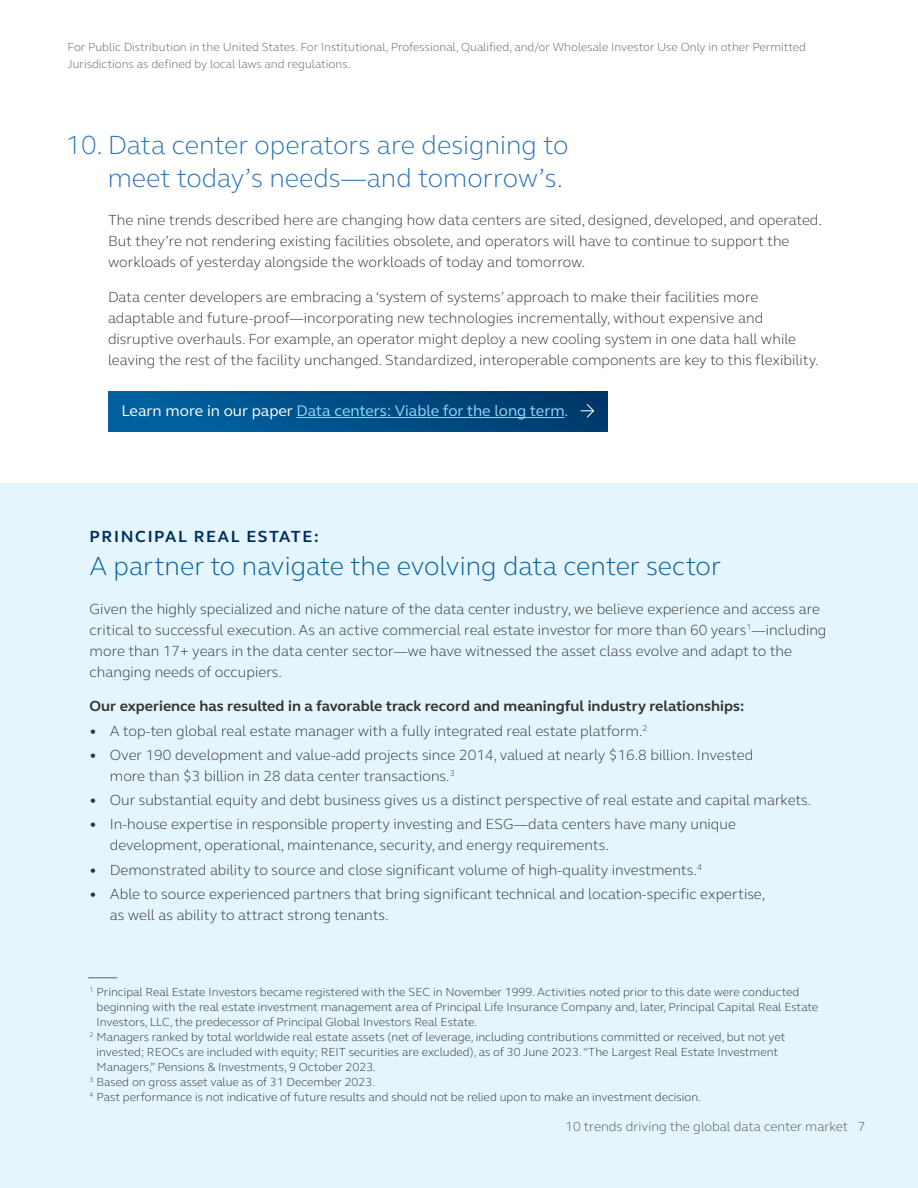
<style>
.page{position:relative;width:918px;height:1188px;background:#fff}
.page>*{position:absolute;margin:0;border:0;box-sizing:border-box;transform-origin:0 0}
.Subhead_1{font:300 27px/33px "FS Elliot Pro";color:#2b75bb;text-align:right}
.Subhead_1-2{font:300 27px "FS Elliot Pro";color:#005f9e}
.Preheader{font:700 16.5px "FS Elliot Pro";letter-spacing:.1em;color:#002d5b}
._10_14_paragraph{font:15.75px "FS Elliot Pro";color:#94d8fa}
._10_14_paragraph-2{font:300 15px/21px "FS Elliot Pro";color:#343433}
._10_14_paragraph-3{font:700 15px "FS Elliot Pro";color:#343433}
.t1{font:300 13.5px "FS Elliot Pro";color:#575453}
.Default_footnotes_sources{font:300 12px/15px "FS Elliot Pro";color:#343433}
.t2{font:300 12px/16.5px "FS Elliot Pro";color:#626267}
.s1{color:#fff}
.s2{color:#97d7f6}
</style>
<div class="page">
<div style="left:108px;top:392px;width:500px;height:39px;background:linear-gradient(to right,#0064a4,#01396a)"></div>
<hr style="left:297px;top:417px;width:268px;height:1px;background:#94d8fa">
<svg style="left:580px;top:403px;width:15px;height:15px"></svg>
<div style="left:0;top:484px;width:918px;height:704px;background:#e4f5fd"></div>
<svg style="left:88px;top:977px;width:29px;height:1px"></svg>
<p class="t2" style="left:68px;top:38px;width:740px">For Public Distribution in the United States. For Institutional, Professional, Qualified, and/or Wholesale Investor Use Only in other Permitted<br>Jurisdictions as defined by local laws and regulations.</p>
<h1 class="Subhead_1" style="left:66px;top:127px;width:504px">10. Data center operators are designing to meet today’s needs—and tomorrow’s.</h1>
<p class="_10_14_paragraph-2" style="left:108px;top:209px;width:716px">The nine trends described here are changing how data centers are sited, designed, developed, and operated.<br>But they’re not rendering existing facilities obsolete, and operators will have to continue to support the workloads of yesterday alongside the workloads of today and tomorrow.</p>
<p class="_10_14_paragraph-2" style="left:108px;top:286px;width:712px">Data center developers are embracing a ‘system of systems’ approach to make their facilities more adaptable and future-proof—incorporating new technologies incrementally, without expensive and disruptive overhauls. For example, an operator might deploy a new cooling system in one data hall while leaving the rest of the facility unchanged. Standardized, interoperable components are key to this flexibility.</p>
<p class="_10_14_paragraph" style="left:122px;top:400px;width:449px"><span class="s1">Learn more in our paper</span> Data centers: Viable for the long term<span class="s2">.</span></p>
<h1 class="Preheader" style="left:90px;top:525px;width:231px">PRINCIPAL REAL ESTATE:</h1>
<h1 class="Subhead_1-2" style="left:90px;top:547px;width:633px">A partner to navigate the evolving data center sector</h1>
<p class="_10_14_paragraph-2" style="left:90px;top:598px;width:738px">Given the highly specialized and niche nature of the data center industry, we believe experience and access are critical to successful execution. As an active commercial real estate investor for more than 60 years<sup>1</sup>—including more than 17+ years in the data center sector—we have witnessed the asset class evolve and adapt to the changing needs of occupiers.</p>
<p class="_10_14_paragraph-3" style="left:90px;top:696px;width:656px">Our experience has resulted in a favorable track record and meaningful industry relationships:</p>
<p class="_10_14_paragraph-2" style="left:90px;top:720px;width:559px">• A top-ten global real estate manager with a fully integrated real estate platform.<sup>2</sup></p>
<p class="_10_14_paragraph-2" style="left:110px;top:744px;width:645px;text-indent:-20px">• Over 190 development and value-add projects since 2014, valued at nearly $16.8 billion. Invested more than $3 billion in 28 data center transactions.<sup>3</sup></p>
<p class="_10_14_paragraph-2" style="left:90px;top:789px;width:723px">• Our substantial equity and debt business gives us a distinct perspective of real estate and capital markets.</p>
<p class="_10_14_paragraph-2" style="left:110px;top:813px;width:628px;text-indent:-20px">• In-house expertise in responsible property investing and ESG—data centers have many unique development, operational, maintenance, security, and energy requirements.</p>
<p class="_10_14_paragraph-2" style="left:90px;top:859px;width:614px">• Demonstrated ability to source and close significant volume of high-quality investments.<sup>4</sup></p>
<p class="_10_14_paragraph-2" style="left:110px;top:883px;width:657px;text-indent:-20px">• Able to source experienced partners that bring significant technical and location-specific expertise, as well as ability to attract strong tenants.</p>
<p class="Default_footnotes_sources" style="left:97px;top:985px;width:723px;text-indent:-7px"><sup>1</sup> Principal Real Estate Investors became registered with the SEC in November 1999. Activities noted prior to this date were conducted beginning with the real estate investment management area of Principal Life Insurance Company and, later, Principal Capital Real Estate<br>Investors, LLC, the predecessor of Principal Global Investors Real Estate.</p>
<p class="Default_footnotes_sources" style="left:97px;top:1030px;width:690px;text-indent:-7px"><sup>2</sup> Managers ranked by total worldwide real estate assets (net of leverage, including contributions committed or received, but not yet invested; REOCs are included with equity; REIT securities are excluded), as of 30 June 2023. “The Largest Real Estate Investment<br>Managers,” Pensions &amp; Investments, 9 October 2023.</p>
<p class="Default_footnotes_sources" style="left:90px;top:1075px;width:287px"><sup>3</sup> Based on gross asset value as of 31 December 2023.</p>
<p class="Default_footnotes_sources" style="left:90px;top:1090px;width:613px"><sup>4</sup> Past performance is not indicative of future results and should not be relied upon to make an investment decision.</p>
<p class="t1" style="left:565px;top:1117px;width:302px">10 trends driving the global data center market 7</p>
</div>
